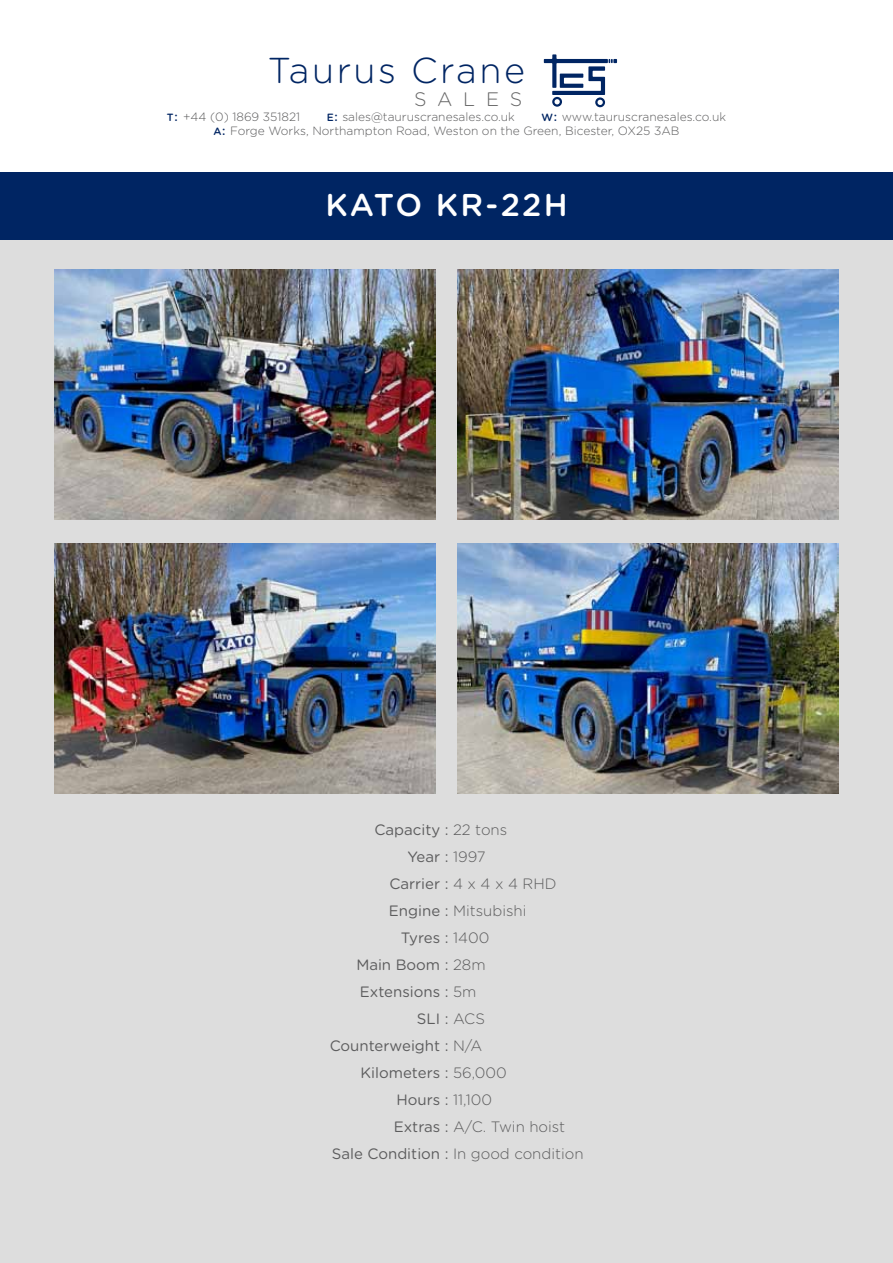
<style>
.page{position:relative;width:893px;height:1263px;background:#fff}
.page>*{position:absolute;margin:0;border:0;box-sizing:border-box;transform-origin:0 0}
.t1{font:300 36px "Gotham Rounded";letter-spacing:.07em;color:#002563}
.t2{font:500 31.5px "Gotham Rounded";letter-spacing:.07em;color:#fff}
.t3{font:300 19.5px "Gotham Rounded";letter-spacing:.55em;color:#666}
.t4{font:15px "Gotham Rounded";color:#5c5c5d}
.t5{font:300 15px "Gotham Rounded";color:#5c5c5d}
.t6{font:300 12px/13.5px "Gotham Rounded";color:#5c5c5d}
.s1{font-weight:500;font-size:10.5px;color:#002563}
.s2{font-weight:500;color:#002563}
.s3{font-weight:300}
.s4{font-weight:400}
</style>
<div class="page">
<div style="left:0;top:172px;width:893px;height:1091px;background:#ddd"></div>
<img style="left:54px;top:270px;width:381px;height:250px">
<svg style="left:544px;top:54px;width:73px;height:53px"></svg>
<div style="left:0;top:172px;width:893px;height:68px;background:#002563"></div>
<img style="left:458px;top:270px;width:381px;height:250px">
<img style="left:54px;top:543px;width:381px;height:250px">
<img style="left:458px;top:543px;width:381px;height:250px">
<h1 class="t1" style="left:268px;top:46px;width:259px">Taurus Crane</h1>
<h3 class="t3" style="left:414px;top:86px;width:110px">SALES</h3>
<p class="t6" style="left:167px;top:110px;width:135px"><span class="s1">T</span><span class="s2">:</span> +44 (0) 1869 351821</p>
<p class="t6" style="left:327px;top:110px;width:190px"><span class="s1">E</span><span class="s2">:</span> sales@tauruscranesales.co.uk</p>
<p class="t6" style="left:213px;top:110px;width:514px;text-indent:328px"><span class="s1">W</span><span class="s2">:</span> www.tauruscranesales.co.uk<br><span class="s1">A</span><span class="s2">:</span> Forge Works, Northampton Road, Weston on the Green, Bicester, OX25 3AB</p>
<h2 class="t2" style="left:325px;top:182px;width:244px">KATO KR-22H</h2>
<p class="t4" style="left:374px;top:820px;width:134px">Capacity : <span class="s3">22 tons</span></p>
<p class="t4" style="left:407px;top:847px;width:80px">Year : <span class="s3">1997</span></p>
<p class="t4" style="left:389px;top:874px;width:169px">Carrier : <span class="s3">4 x 4 x 4 RHD</span></p>
<p class="t5" style="left:389px;top:901px;width:139px"><span class="s4">Engine :</span> Mitsubishi</p>
<p class="t4" style="left:401px;top:928px;width:90px">Tyres : <span class="s3">1400</span></p>
<p class="t4" style="left:356px;top:955px;width:131px">Main Boom : <span class="s3">28m</span></p>
<p class="t4" style="left:360px;top:982px;width:118px">Extensions : <span class="s3">5m</span></p>
<p class="t4" style="left:417px;top:1009px;width:69px">SLI : <span class="s3">ACS</span></p>
<p class="t4" style="left:330px;top:1036px;width:154px">Counterweight : <span class="s3">N/A</span></p>
<p class="t4" style="left:360px;top:1063px;width:148px">Kilometers : <span class="s3">56,000</span></p>
<p class="t4" style="left:396px;top:1090px;width:97px">Hours : <span class="s3">11,100</span></p>
<p class="t5" style="left:394px;top:1117px;width:173px"><span class="s4">Extras :</span> A/C. Twin hoist</p>
<p class="t5" style="left:332px;top:1144px;width:253px"><span class="s4">Sale Condition :</span> In good condition</p>
</div>
